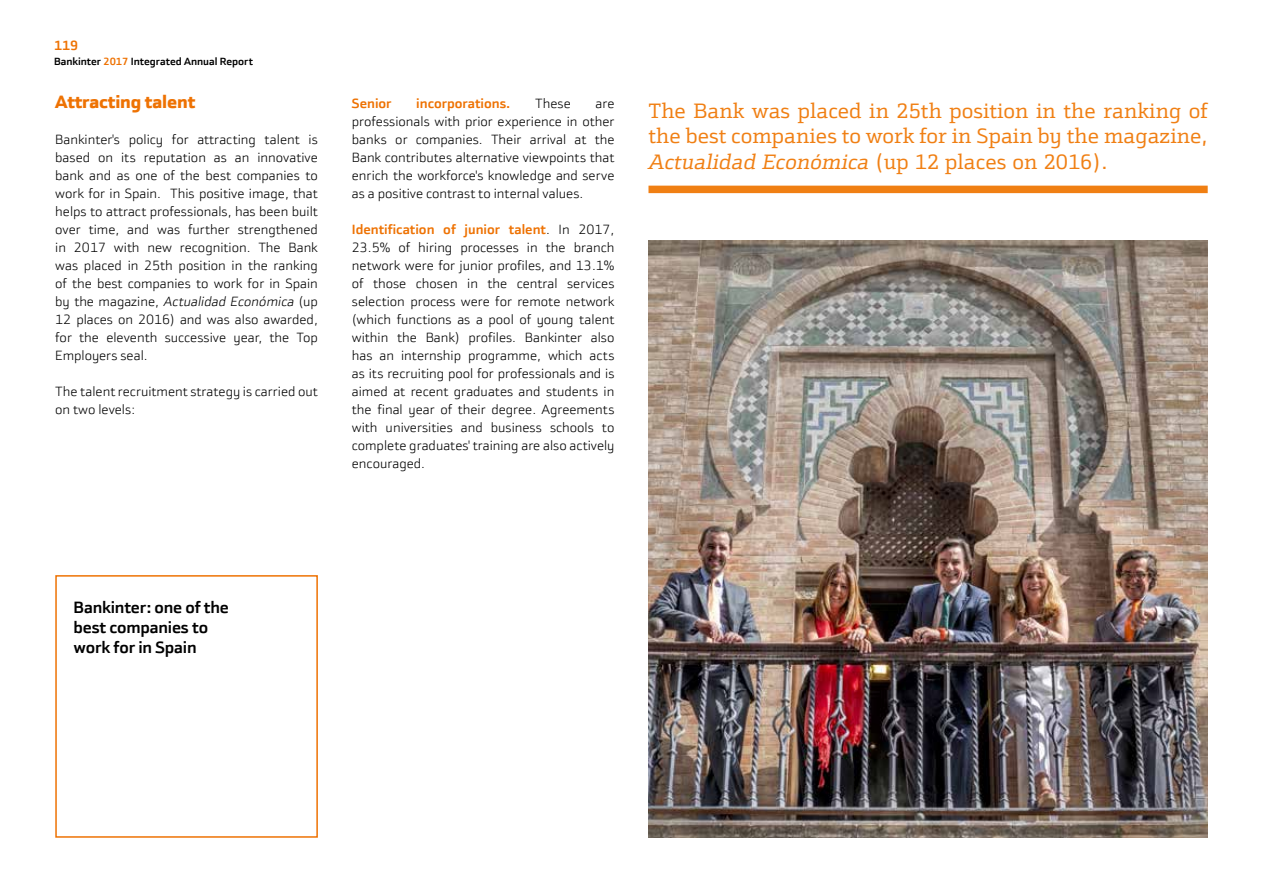
<style>
.page{position:relative;width:1263px;height:893px;background:#fff}
.page>*{position:absolute;margin:0;border:0;box-sizing:border-box;transform-origin:0 0}
.t1{font:21px/25.5px "Bankinter Text";color:#f07f13;text-align:justify}
.t2{font:900 18px "Bankinter Sans";letter-spacing:-.01em;color:#ee7203}
.t3{font:700 16.5px/19.8px "Bankinter Sans";letter-spacing:-.01em;color:#000}
.t4{font:300 13.5px/18px "Bankinter Sans";color:#000;text-align:justify}
.t5{font:700 13.5px "Bankinter Sans";color:#ee7203}
.t6{font:700 10.5px "Bankinter Sans";color:#000}
.s1{color:#ee7203}
.s2{font-style:italic}
.s3{font-weight:700;color:#ee7203}
</style>
<div class="page">
<img style="left:648px;top:241px;width:560px;height:597px">
<div style="left:648px;top:186px;width:560px;height:7px;background:#f07f13"></div>
<div style="left:55px;top:575px;width:263px;height:263px;border:2px solid #ee7203"></div>
<p class="t5" style="left:54px;top:37px;width:26px">119</p>
<p class="t6" style="left:54px;top:55px;width:200px">Bankinter <span class="s1">2017</span> Integrated Annual Report</p>
<h2 class="t2" style="left:55px;top:90px;width:141px">Attracting talent</h2>
<p class="t4" style="left:55px;top:131px;width:264px">Bankinter's policy for attracting talent is based on its reputation as an innovative bank and as one of the best companies to work for in Spain. This positive image, that helps to attract professionals, has been built over time, and was further strengthened in 2017 with new recognition. The Bank was placed in 25th position in the ranking of the best companies to work for in Spain b y th e m a g az i n e , <span class="s2">Actualidad Económica</span> ( u p 12 places on 2016) and was also awarded, for the eleventh successive year, the Top Employers seal.</p>
<p class="t4" style="left:55px;top:383px;width:264px">The talent recruitment strategy is carried out on two levels:</p>
<p class="t5" style="left:352px;top:95px;width:41px">Senior</p>
<p class="t5" style="left:416px;top:95px;width:96px">incorporations.</p>
<p class="t4" style="left:535px;top:95px;width:37px">These</p>
<p class="t4" style="left:352px;top:95px;width:264px;text-indent:244px">are professionals with prior experience in other banks or companies. Their arrival at the Bank contributes alternative viewpoints that enrich the workforce's knowledge and serve as a positive contrast to internal values.</p>
<p class="t4" style="left:352px;top:221px;width:264px"><span class="s3">Identification of junior talent</span>. In 2017, 23.5% of hiring processes in the branch network were for junior profiles, and 13.1% of those chosen in the central services selection process were for remote network (which functions as a pool of young talent within the Bank) profiles. Bankinter also has an internship programme, which acts as its recruiting pool for professionals and is aimed at recent graduates and students in the final year of their degree. Agreements with universities and business schools to complete graduates' training are also actively encouraged.</p>
<h1 class="t1" style="left:648px;top:98px;width:561px">The Bank was placed in 25th position in the ranking of the best companies to work for in Spain by the magazine, <span class="s2">Actualidad Económica</span> ( u p 1 2 p l a c e s o n 2 0 1 6 ) .</h1>
<p class="t3" style="left:74px;top:597px;width:157px">Bankinter: one of the best companies to work for in Spain</p>
</div>
